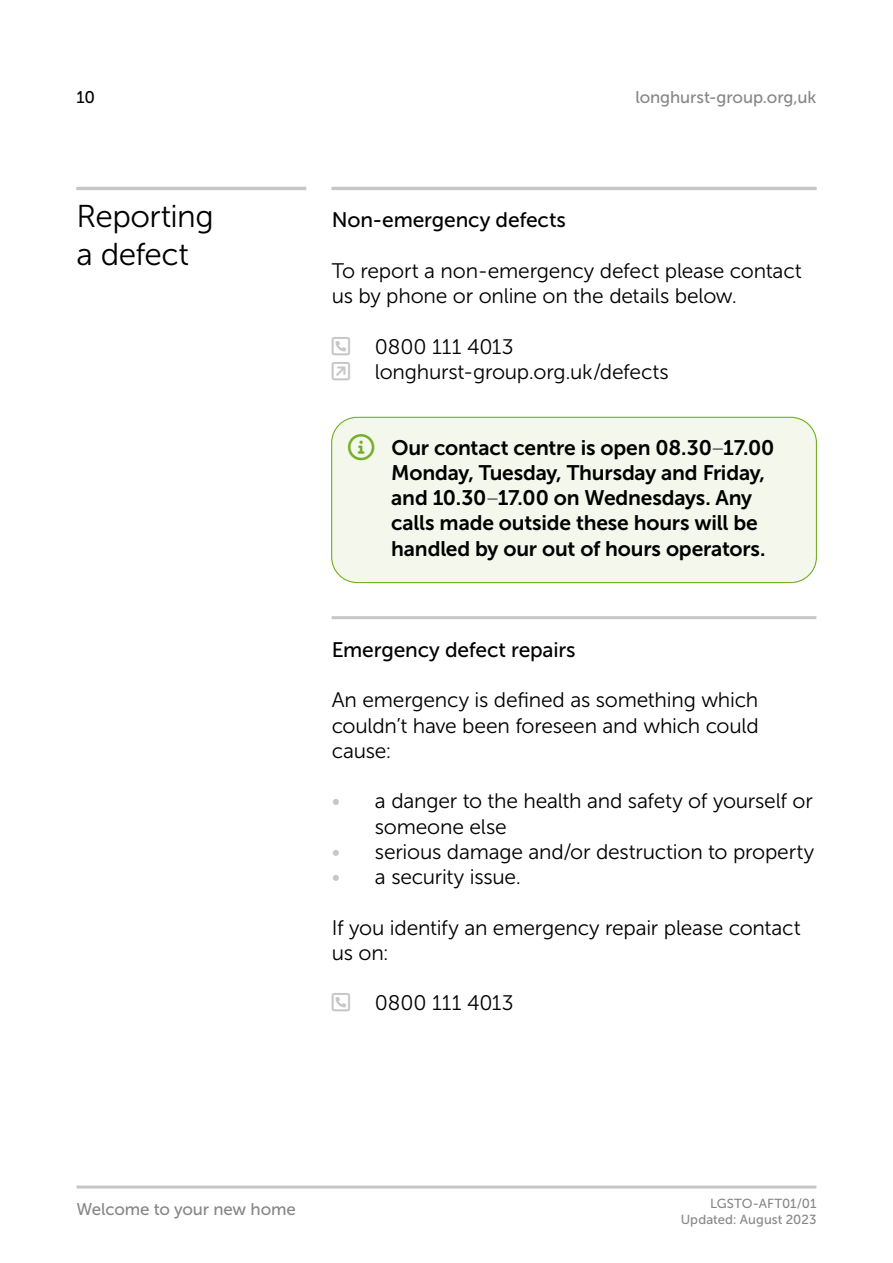
<style>
.page{position:relative;width:893px;height:1263px;background:#fff}
.page>*{position:absolute;margin:0;border:0;box-sizing:border-box;transform-origin:0 0}
.t1{font:31.5px/38px "Museo Sans 300";letter-spacing:-.015em;color:#000}
.t2{font:21px/25.2px "Museo Sans 300";letter-spacing:-.01em;color:#000}
.t3{font:21px/25.2px "Museo Sans 700";letter-spacing:-.01em;color:#000}
.t4{font:21px "Museo Sans 500";letter-spacing:-.005em;color:#000}
.t5{font:16.8px "Museo Sans 500";letter-spacing:-.005em;color:#878787}
.t6{font:16.8px "Museo Sans 500";color:#000}
.t7{font:13.2px/16.5px "Museo Sans 500";letter-spacing:.005em;color:#878787;text-align:right}
.s1{font-family:"Museo Sans 100"}
.s2{color:#c6c6c6}
</style>
<div class="page">
<hr style="left:77px;top:1185px;width:739px;height:3px;background:#c6c6c6">
<hr style="left:332px;top:187px;width:484px;height:3px;background:#c6c6c6">
<div style="left:332px;top:417px;width:484px;height:165px;background:#f3f7ec;border-radius:26px"></div>
<div style="left:331px;top:417px;width:486px;height:166px;border:1px solid #74af27;border-radius:26px"></div>
<hr style="left:332px;top:616px;width:484px;height:3px;background:#c6c6c6">
<hr style="left:77px;top:187px;width:229px;height:3px;background:#c6c6c6">
<p class="t6" style="left:77px;top:88px;width:20px">10</p>
<p class="t5" style="left:635px;top:88px;width:182px">longhurst-group.org,uk</p>
<h1 class="t1" style="left:77px;top:198px;width:139px">Reporting a defect</h1>
<p class="t4" style="left:332px;top:209px;width:236px">Non-emergency defects</p>
<p class="t2" style="left:332px;top:258px;width:472px">To report a non-emergency defect please contact us by phone or online on the details below.</p>
<p class="t2" style="left:375px;top:334px;width:295px">0800 111 4013 longhurst-group.org.uk/defects</p>
<p class="t3" style="left:391px;top:435px;width:385px">Our contact centre is open 08.30<span class="s1">–</span>17.00<br>Monday, Tuesday, Thursday and Friday, and 10.30<span class="s1">–</span>17.00 on Wednesdays. Any calls made outside these hours will be handled by our out of hours operators.</p>
<p class="t4" style="left:332px;top:638px;width:245px">Emergency defect repairs</p>
<p class="t2" style="left:332px;top:688px;width:429px;text-align:justify">An emergency is defined as something which couldn’t have been foreseen and which could cause:</p>
<p class="t2" style="left:375px;top:789px;width:440px;text-indent:-43px"><span class="s2">•</span> a danger to the health and safety of yourself or someone else</p>
<p class="t2" style="left:332px;top:839px;width:484px"><span class="s2">•</span> serious damage and/or destruction to property</p>
<p class="t2" style="left:332px;top:864px;width:191px"><span class="s2">•</span> a security issue.</p>
<p class="t2" style="left:332px;top:915px;width:471px">If you identify an emergency repair please contact us on:</p>
<p class="t2" style="left:375px;top:991px;width:140px">0800 111 4013</p>
<p class="t5" style="left:77px;top:1200px;width:221px">Welcome to your new home</p>
<p class="t7" style="left:681px;top:1195px;width:137px">LGSTO-AFT01/01<br>Updated: August 2023</p>
</div>
